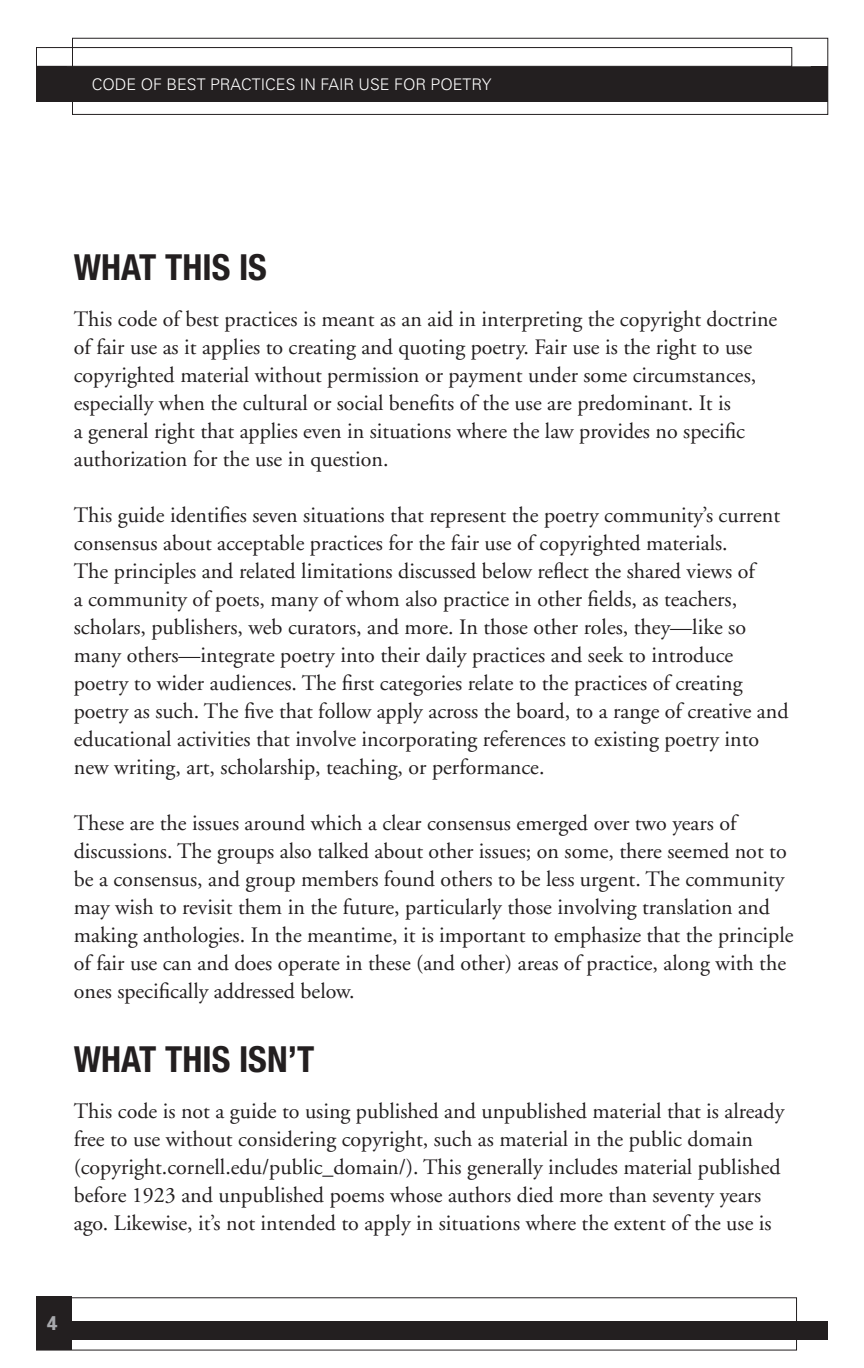
<style>
.page{position:relative;width:864px;height:1368px;background:#fff}
.page>*{position:absolute;margin:0;border:0;box-sizing:border-box;transform-origin:0 0}
.A_head{font:700 condensed 36px "Helvetica Neue";color:#231f20}
.text{font:22px/28px "Adobe Garamond";color:#231f20}
.t1{font:700 20px "Univers";color:#a8a9ad}
.t2{font:300 16px "Univers";color:#fff}
</style>
<div class="page">
<div style="left:36px;top:66px;width:792px;height:36px;background:#231f20"></div>
<div style="left:65px;top:1321px;width:763px;height:19px;background:#231f20"></div>
<div style="left:36px;top:1297px;width:36px;height:53px;background:#231f20"></div>
<div style="left:36px;top:47px;width:756px;height:20px;border:1px solid #231f20"></div>
<div style="left:72px;top:38px;width:756px;height:77px;border:1px solid #231f20"></div>
<p class="t2" style="left:92px;top:75px;width:401px">CODE OF BEST PRACTICES IN FAIR USE FOR POETRY</p>
<p class="A_head" style="left:74px;top:245px;width:195px">WHAT THIS IS</p>
<p class="text" style="left:74px;top:306px;width:705px">This code of best practices is meant as an aid in interpreting the copyright doctrine of fair use as it applies to creating and quoting poetry. Fair use is the right to use copyrighted material without permission or payment under some circumstances, especially when the cultural or social benefits of the use are predominant. It is<br>a general right that applies even in situations where the law provides no specific authorization for the use in question.</p>
<p class="text" style="left:74px;top:502px;width:716px">This guide identifies seven situations that represent the poetry community’s current consensus about acceptable practices for the fair use of copyrighted materials.<br>The principles and related limitations discussed below reflect the shared views of<br>a community of poets, many of whom also practice in other fields, as teachers, scholars, publishers, web curators, and more. In those other roles, they—like so many others—integrate poetry into their daily practices and seek to introduce poetry to wider audiences. The first categories relate to the practices of creating poetry as such. The five that follow apply across the board, to a range of creative and educational activities that involve incorporating references to existing poetry into new writing, art, scholarship, teaching, or performance.</p>
<p class="text" style="left:74px;top:810px;width:721px">These are the issues around which a clear consensus emerged over two years of discussions. The groups also talked about other issues; on some, there seemed not to be a consensus, and group members found others to be less urgent. The community may wish to revisit them in the future, particularly those involving translation and making anthologies. In the meantime, it is important to emphasize that the principle of fair use can and does operate in these (and other) areas of practice, along with the ones specifically addressed below.</p>
<p class="A_head" style="left:74px;top:1037px;width:242px">WHAT THIS ISN’T</p>
<p class="text" style="left:74px;top:1098px;width:712px">This code is not a guide to using published and unpublished material that is already free to use without considering copyright, such as material in the public domain (copyright.cornell.edu/public_domain/). This generally includes material published before 1923 and unpublished poems whose authors died more than seventy years ago. Likewise, it’s not intended to apply in situations where the extent of the use is</p>
<p class="t1" style="left:47px;top:1310px;width:13px">4</p>
</div>
